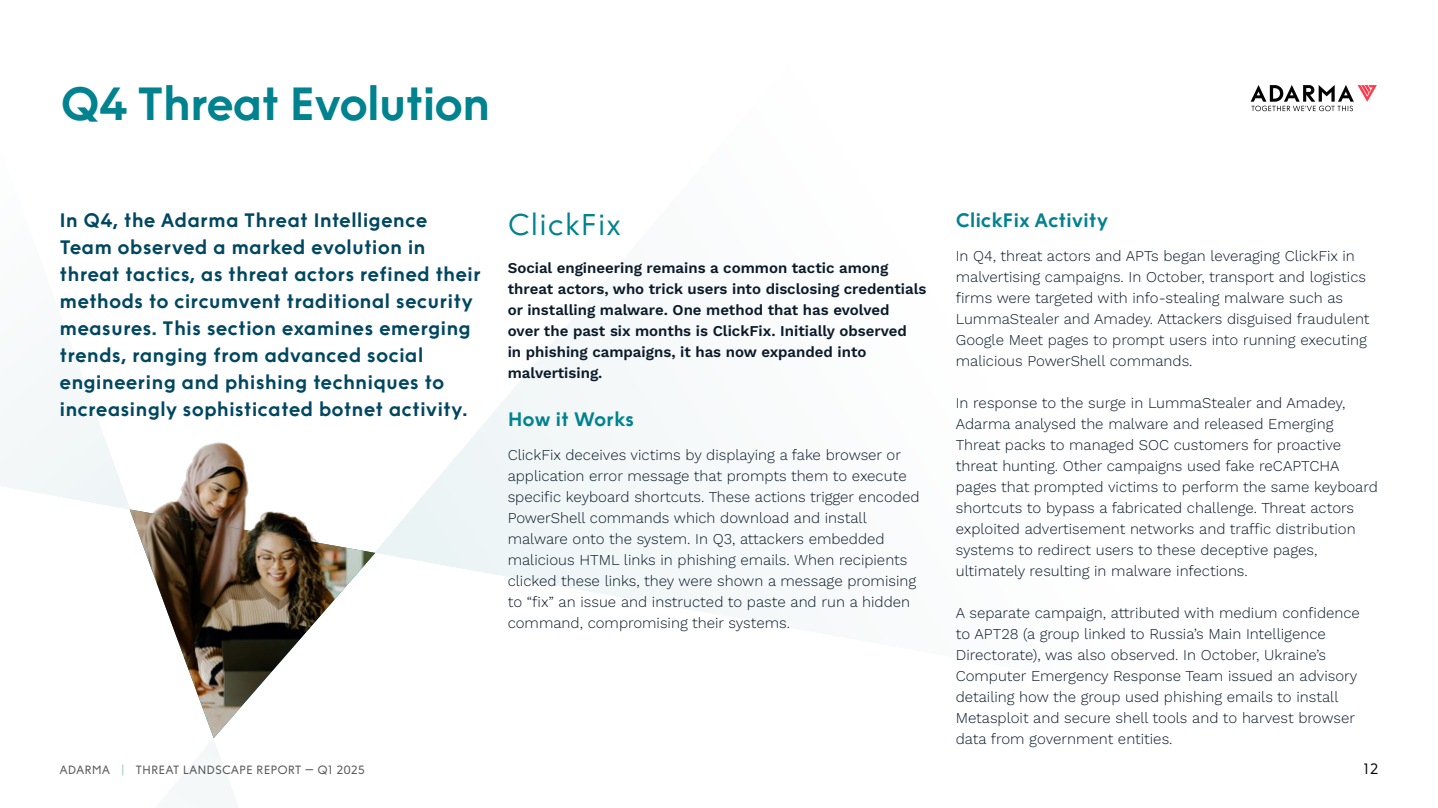
<style>
.page{position:relative;width:1438px;height:808px;background:#fff}
.page>*{position:absolute;margin:0;border:0;box-sizing:border-box;transform-origin:0 0}
.t1{font:700 46.5px "Funkis B Dots";letter-spacing:-.04em;color:#00828f}
._2_-_heading__for_Landscape{font:300 30px "Funkis B Dots";letter-spacing:.02em;color:#00828f}
.intro{font:700 19.5px/27px "Funkis B Dots";color:#004761}
._3_heading{font:700 19.5px "Funkis B Dots";letter-spacing:-.01em;color:#00828f}
.body{font:300 15px/21px "Work Sans";color:#0a1a29}
.body-2{font:600 15px/21px "Work Sans";color:#0a1a29}
.t2{font:300 15px "Funkis B Dots";color:#000}
.t3{font:12px "Funkis B Dots";color:#000}
.s1{color:#69a8ab}
</style>
<div class="page">
<img style="left:129px;top:442px;width:120px;height:68px">
<img style="left:130px;top:509px;width:245px;height:229px">
<svg style="left:375px;top:325px;width:376px;height:296px"></svg>
<svg style="left:0;top:374px;width:130px;height:135px"></svg>
<svg style="left:187px;top:738px;width:45px;height:52px"></svg>
<svg style="left:1250px;top:85px;width:126px;height:26px"></svg>
<p class="t1" style="left:60px;top:76px;width:432px">Q4 Threat Evolution</p>
<p class="intro" style="left:60px;top:207px;width:423px">In Q4, the Adarma Threat Intelligence Team observed a marked evolution in threat tactics, as threat actors refined their methods to circumvent traditional security measures. This section examines emerging trends, ranging from advanced social engineering and phishing techniques to increasingly sophisticated botnet activity.</p>
<p class="_2_-_heading__for_Landscape" style="left:507px;top:207px;width:115px">ClickFix</p>
<p class="body-2" style="left:507px;top:257px;width:420px">Social engineering remains a common tactic among threat actors, who trick users into disclosing credentials or installing malware. One method that has evolved<br>over the past six months is ClickFix. Initially observed<br>in phishing campaigns, it has now expanded into malvertising.</p>
<p class="_3_heading" style="left:507px;top:408px;width:128px">How it Works</p>
<p class="body" style="left:507px;top:444px;width:413px">ClickFix deceives victims by displaying a fake browser or application error message that prompts them to execute specific keyboard shortcuts. These actions trigger encoded PowerShell commands which download and install malware onto the system. In Q3, attackers embedded malicious HTML links in phishing emails. When recipients clicked these links, they were shown a message promising to “fix” an issue and instructed to paste and run a hidden command, compromising their systems.</p>
<p class="_3_heading" style="left:955px;top:209px;width:154px">ClickFix Activity</p>
<p class="body" style="left:955px;top:245px;width:415px">In Q4, threat actors and APTs began leveraging ClickFix in malvertising campaigns. In October, transport and logistics firms were targeted with info-stealing malware such as LummaStealer and Amadey. Attackers disguised fraudulent Google Meet pages to prompt users into running executing malicious PowerShell commands.</p>
<p class="body" style="left:955px;top:392px;width:423px">In response to the surge in LummaStealer and Amadey, Adarma analysed the malware and released Emerging Threat packs to managed SOC customers for proactive threat hunting. Other campaigns used fake reCAPTCHA pages that prompted victims to perform the same keyboard shortcuts to bypass a fabricated challenge. Threat actors exploited advertisement networks and traffic distribution systems to redirect users to these deceptive pages, ultimately resulting in malware infections.</p>
<p class="body" style="left:955px;top:602px;width:405px">A separate campaign, attributed with medium confidence to APT28 (a group linked to Russia’s Main Intelligence Directorate), was also observed. In October, Ukraine’s Computer Emergency Response Team issued an advisory detailing how the group used phishing emails to install Metasploit and secure shell tools and to harvest browser data from government entities.</p>
<p class="t3" style="left:60px;top:763px;width:307px">ADARMA <span class="s1">|</span> THREAT LANDSCAPE REPORT – Q1 2025</p>
<p class="t2" style="left:1362px;top:760px;width:17px">12</p>
</div>
